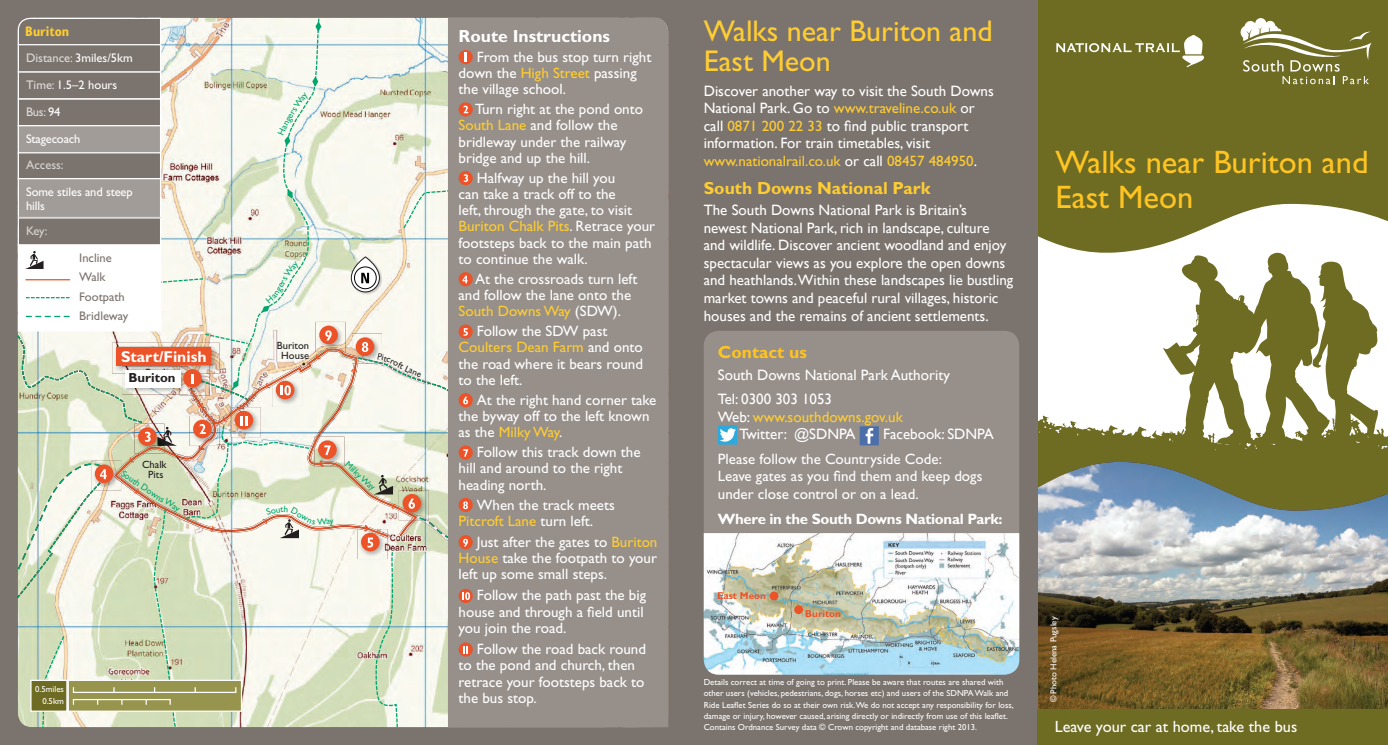
<style>
.page{position:relative;width:1388px;height:745px;background:#fff}
.page>*{position:absolute;margin:0;border:0;box-sizing:border-box;transform-origin:0 0}
.t1{font:32.5px/35px "Gill Sans";color:#fec422}
.t2{font:30px/30px "Gill Sans";color:#fecd33}
.t3{font:700 17.5px "Gill Sans";color:#fecd33}
.t4{font:700 17.5px "Gill Sans";color:#fff}
.t5{font:700 17.5px "Gill Sans";color:#fec422}
.t6{font:16.25px "Gill Sans";color:#fff}
.t7{font:700 15.75px "Gill Sans";color:#fff}
.t8{font:15px/16.2px "Gill Sans";color:#fff}
.t9{font:15px/17.6px "Gill Sans";color:#fff}
.t10{font:15px/17.5px "Gill Sans";color:#fecd33}
.t11{font:700 15px "Gill Sans";letter-spacing:-.02em;color:#fff}
.t12{font:700 condensed 13.75px "Gill Sans";color:#fecd33}
.t13{font:700 13.12px "Gill Sans";color:#231f20}
.t14{font:12.5px/13.8px "Gill Sans";letter-spacing:-.01em;color:#fff}
.t15{font:12.5px/19px "Gill Sans";color:#7b736d}
.t16{font:12.5px "Gill Sans";color:#d7d4d1}
.t17{font:12.5px "Gill Sans";color:#dedbd9}
.t18{font:10.5px/10.5px "Gill Sans";color:#231f20;text-align:center}
.t19{font:700 10px "Gill Sans";color:#ec5328}
.t20{font:8.75px/11.2px "Gill Sans";color:#fff}
.s1{color:#fecd33}
.s2{color:#dedbd9}
.s3{color:#fff}
</style>
<div class="page">
<svg style="left:1036px;top:415px;width:351px;height:44px;fill:#6e6b22"></svg>
<img style="left:1036px;top:461px;width:351px;height:248px">
<svg style="left:1036px;top:0;width:351px;height:254px;background:#7f7c3c"></svg>
<div style="left:0;top:0;width:1036px;height:744px;background:#7b736d"></div>
<img style="left:161px;top:18px;width:287px;height:708px">
<svg style="left:184px;top:18px;width:137px;height:233px;background:#e9ebdf"></svg>
<svg style="left:287px;top:189px;width:6px;height:9px"></svg>
<svg style="left:315px;top:21px;width:6px;height:11px"></svg>
<svg style="left:402px;top:185px;width:46px;height:66px;background:#ecefe5"></svg>
<svg style="left:18px;top:667px;width:381px;height:59px;background:#dae3c7"></svg>
<svg style="left:17px;top:17px;width:145px;height:29px"></svg>
<div style="left:18px;top:71px;width:143px;height:28px;border:1px solid #fff"></div>
<div style="left:18px;top:44px;width:143px;height:28px;border:1px solid #fff"></div>
<div style="left:18px;top:98px;width:143px;height:29px;border:1px solid #fff"></div>
<div style="left:18px;top:151px;width:143px;height:28px;border:1px solid #fff"></div>
<div style="left:18px;top:178px;width:143px;height:39px;background:#a29c98"></div>
<div style="left:18px;top:178px;width:143px;height:40px;border:1px solid #fff"></div>
<div style="left:448px;top:18px;width:220px;height:708px;background:#968f8a"></div>
<svg style="left:458px;top:50px;width:15px;height:14px"></svg>
<svg style="left:464px;top:53px;width:2px;height:9px"></svg>
<svg style="left:458px;top:102px;width:15px;height:14px"></svg>
<svg style="left:463px;top:106px;width:5px;height:7px"></svg>
<div style="left:458px;top:171px;width:15px;height:14px;background:#ec5328;border-radius:50%"></div>
<svg style="left:464px;top:174px;width:4px;height:8px"></svg>
<div style="left:18px;top:217px;width:143px;height:28px;border:1px solid #fff"></div>
<div style="left:18px;top:245px;width:143px;height:85px;background:#fff"></div>
<div style="left:18px;top:244px;width:143px;height:87px;border:1px solid #fff"></div>
<svg style="left:1162px;top:252px;width:215px;height:193px"></svg>
<div style="left:1036px;top:709px;width:351px;height:35px;background:#6e6b22"></div>
<svg style="left:1239px;top:18px;width:132px;height:66px;background:#878549"></svg>
<svg style="left:1055px;top:35px;width:148px;height:32px;background:#888549"></svg>
<div style="left:18px;top:126px;width:143px;height:27px;background:#a29c98"></div>
<div style="left:18px;top:125px;width:143px;height:28px;border:1px solid #fff"></div>
<div style="left:703px;top:330px;width:316px;height:344px;background:#968f8a;border-radius:15px"></div>
<svg style="left:718px;top:425px;width:19px;height:19px"></svg>
<svg style="left:859px;top:426px;width:19px;height:19px"></svg>
<img style="left:703px;top:532px;width:316px;height:142px">
<div style="left:769px;top:591px;width:9px;height:9px;background:#ec5328;border-radius:50%"></div>
<svg style="left:794px;top:604px;width:9px;height:9px"></svg>
<div style="left:30px;top:679px;width:38px;height:32px;background:#6e6b22;border:1px solid #fff"></div>
<div style="left:68px;top:679px;width:174px;height:32px;background:#97944d;border:1px solid #fff"></div>
<div style="left:73px;top:698px;width:98px;height:7px;border:1px solid #fff"></div>
<svg style="left:277px;top:76px;width:41px;height:70px;background:#e7f0e6"></svg>
<svg style="left:18px;top:251px;width:603px;height:416px;background:#cfcbbd"></svg>
<p class="t12" style="left:25px;top:23px;width:45px">Buriton</p>
<h2 class="t2" style="left:703px;top:16px;width:290px">Walks near Buriton and<br>East Meon</h2>
<p class="t9" style="left:703px;top:82px;width:291px">Discover another way to visit the South Downs National Park. Go to <span class="s1">www.traveline.co.uk</span> or call <span class="s1">0871 200 22 33</span> to find public transport information. For train timetables, visit <span class="s1">www.nationalrail.co.uk</span> or call <span class="s1">08457 484950</span>.</p>
<p class="t3" style="left:703px;top:178px;width:228px">South Downs National Park</p>
<p class="t9" style="left:703px;top:201px;width:311px">The South Downs National Park is Britain’s newest National Park, rich in landscape, culture and wildlife. Discover ancient woodland and enjoy spectacular views as you explore the open downs and heathlands.Within these landscapes lie bustling market towns and peaceful rural villages, historic houses and the remains of ancient settlements.</p>
<p class="t4" style="left:458px;top:26px;width:153px">Route Instructions</p>
<p class="t8" style="left:458px;top:48px;width:194px;text-indent:18px">From the bus stop turn right down the <span class="s1">High Street</span> passing the village school.</p>
<p class="t8" style="left:458px;top:101px;width:186px;text-indent:16px">Turn right at the pond onto<br><span class="s1">South Lane</span> and follow the bridleway under the railway bridge and up the hill.</p>
<p class="t8" style="left:458px;top:169px;width:198px;text-indent:18px">Halfway up the hill you<br>can take a track off to the<br>left, through the gate, to visit<br><span class="s1">Buriton Chalk Pits</span>. Retrace your footsteps back to the main path to continue the walk.</p>
<p class="t8" style="left:458px;top:270px;width:180px;text-indent:17px">At the crossroads turn left and follow the lane onto the<br><span class="s1">South Downs Way</span> (SDW).</p>
<p class="t8" style="left:458px;top:323px;width:186px;text-indent:18px">Follow the SDW past<br><span class="s1">Coulters Dean Farm</span> and onto the road where it bears round to the left.</p>
<p class="t8" style="left:458px;top:391px;width:199px;text-indent:18px">At the right hand corner take the byway off to the left known as the <span class="s1">Milky Way</span>.</p>
<p class="t8" style="left:458px;top:443px;width:183px;text-indent:18px">Follow this track down the hill and around to the right heading north.</p>
<p class="t8" style="left:458px;top:496px;width:158px;text-indent:18px">When the track meets<br><span class="s1">Pitcroft Lane</span> turn left.</p>
<p class="t8" style="left:458px;top:533px;width:200px;text-align:justify;text-indent:18px">Just after the gates to <span class="s1">Buriton House</span> take the footpath to your left up some small steps.</p>
<p class="t8" style="left:458px;top:587px;width:189px;text-indent:18px">Follow the path past the big house and through a field until you join the road.</p>
<p class="t8" style="left:458px;top:640px;width:189px;text-indent:18px">Follow the road back round to the pond and church, then retrace your footsteps back to the bus stop.</p>
<p class="t14" style="left:26px;top:51px;width:108px"><span class="s2">Distance:</span> 3miles/5km</p>
<p class="t14" style="left:26px;top:78px;width:93px"><span class="s2">Time:</span> 1.5–2 hours</p>
<p class="t17" style="left:26px;top:105px;width:36px">Bus: <span class="s3">94</span></p>
<p class="t14" style="left:26px;top:132px;width:56px">Stagecoach</p>
<p class="t16" style="left:26px;top:157px;width:39px">Access:</p>
<p class="t14" style="left:26px;top:185px;width:108px">Some stiles and steep hills</p>
<p class="t16" style="left:26px;top:224px;width:23px">Key:</p>
<p class="t15" style="left:79px;top:248px;width:50px">Incline<br>Walk<br>Footpath<br>Bridleway</p>
<p class="t18" style="left:277px;top:340px;width:34px">Buriton<br>House</p>
<p class="t5" style="left:718px;top:342px;width:90px">Contact us</p>
<p class="t9" style="left:718px;top:362px;width:233px;line-height:24.6px">South Downs National Park Authority<br>Tel: 0300 303 1053</p>
<p class="t10" style="left:739px;top:408px;width:165px;text-indent:-21px"><span class="s3">Web:</span> www.southdowns.gov.uk<br><span class="s3">Twitter: @SDNPA</span></p>
<p class="t7" style="left:121px;top:346px;width:87px">Start/Finish</p>
<p class="t13" style="left:128px;top:370px;width:49px">Buriton</p>
<p class="t9" style="left:883px;top:425px;width:112px">Facebook: SDNPA</p>
<p class="t8" style="left:718px;top:449px;width:266px;line-height:17.5px">Please follow the Countryside Code:<br>Leave gates as you find them and keep dogs under close control or on a lead.</p>
<p class="t11" style="left:718px;top:509px;width:286px">Where in the South Downs National Park:</p>
<p class="t18" style="left:142px;top:459px;width:26px">Chalk<br>Pits</p>
<p class="t19" style="left:717px;top:589px;width:50px">East Meon</p>
<p class="t19" style="left:805px;top:607px;width:37px">Buriton</p>
<p class="t20" style="left:703px;top:676px;width:311px">Details correct at time of going to print. Please be aware that routes are shared with other users (vehicles, pedestrians, dogs, horses etc) and users of the SDNPA Walk and Ride Leaflet Series do so at their own risk.We do not accept any responsibility for loss, damage or injury, however caused, arising directly or indirectly from use of this leaflet.<br>Contains Ordnance Survey data © Crown copyright and database right 2013.</p>
<p class="t20" style="left:35px;top:683px;width:30px;text-align:right">0.5miles<br>0.5km</p>
<h1 class="t1" style="left:1055px;top:144px;width:314px">Walks near Buriton and<br>East Meon</h1>
<p class="t20" style="left:1047px;top:702px;width:87px;rotate:-90deg">© Photo Helena Pugsley</p>
<p class="t6" style="left:1054px;top:716px;width:244px">Leave your car at home, take the bus</p>
</div>
